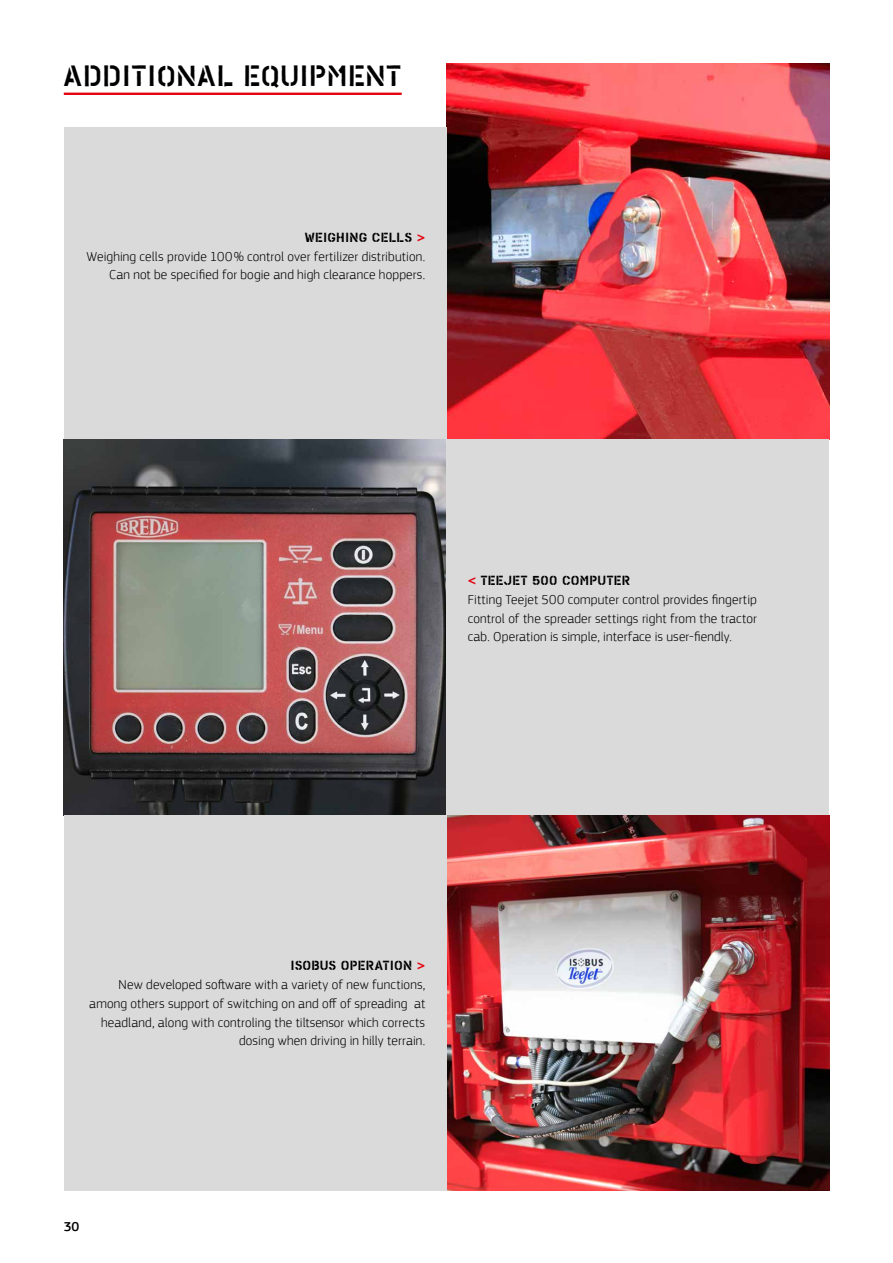
<style>
.page{position:relative;width:893px;height:1263px;background:#fff}
.page>*{position:absolute;margin:0;border:0;box-sizing:border-box;transform-origin:0 0}
.t1{font:30px "PF Stamps Pro Rough";letter-spacing:.005em;color:#000}
.t2{font:300 13.5px/18.8px "PF Square Sans Pro";letter-spacing:.01em;color:#000;text-align:right}
.t3{font:13.5px "PF Stamps Pro Solid";letter-spacing:.02em;color:#000}
.t4{font:500 13.5px "PF Square Sans Pro";color:#000}
.s1{color:#e30613}
</style>
<div class="page">
<img style="left:446px;top:64px;width:383px;height:375px">
<img style="left:64px;top:440px;width:382px;height:375px">
<img style="left:446px;top:815px;width:383px;height:376px">
<div style="left:64px;top:128px;width:382px;height:311px;background:#dadada"></div>
<div style="left:446px;top:439px;width:383px;height:376px;background:#dadada"></div>
<div style="left:64px;top:815px;width:382px;height:376px;background:#dadada"></div>
<hr style="left:64px;top:93px;width:338px;height:2px;background:#e30613">
<h1 class="t1" style="left:64px;top:59px;width:339px">ADDITIONAL EQUIPMENT</h1>
<p class="t3" style="left:305px;top:230px;width:122px">WEIGHING CELLS <span class="s1">&gt;</span></p>
<p class="t2" style="left:87px;top:247px;width:340px">Weighing cells provide 100 % control over fertilizer distribution.<br>Can not be specified for bogie and high clearance hoppers.</p>
<p class="t3" style="left:468px;top:573px;width:164px"><span class="s1">&lt;</span> TEEJET 500 COMPUTER</p>
<p class="t2" style="left:468px;top:590px;width:291px;text-align:justify">Fitting Teejet 500 computer control provides fingertip control of the spreader settings right from the tractor cab. Operation is simple, interface is user-fiendly.</p>
<p class="t3" style="left:290px;top:958px;width:136px">ISOBUS OPERATION <span class="s1">&gt;</span></p>
<p class="t2" style="left:89px;top:975px;width:337px">New developed software with a variety of new functions, among others support of switching on and off of spreading at headland, along with controling the tiltsensor which corrects dosing when driving in hilly terrain.</p>
<p class="t4" style="left:64px;top:1218px;width:17px">30</p>
</div>
